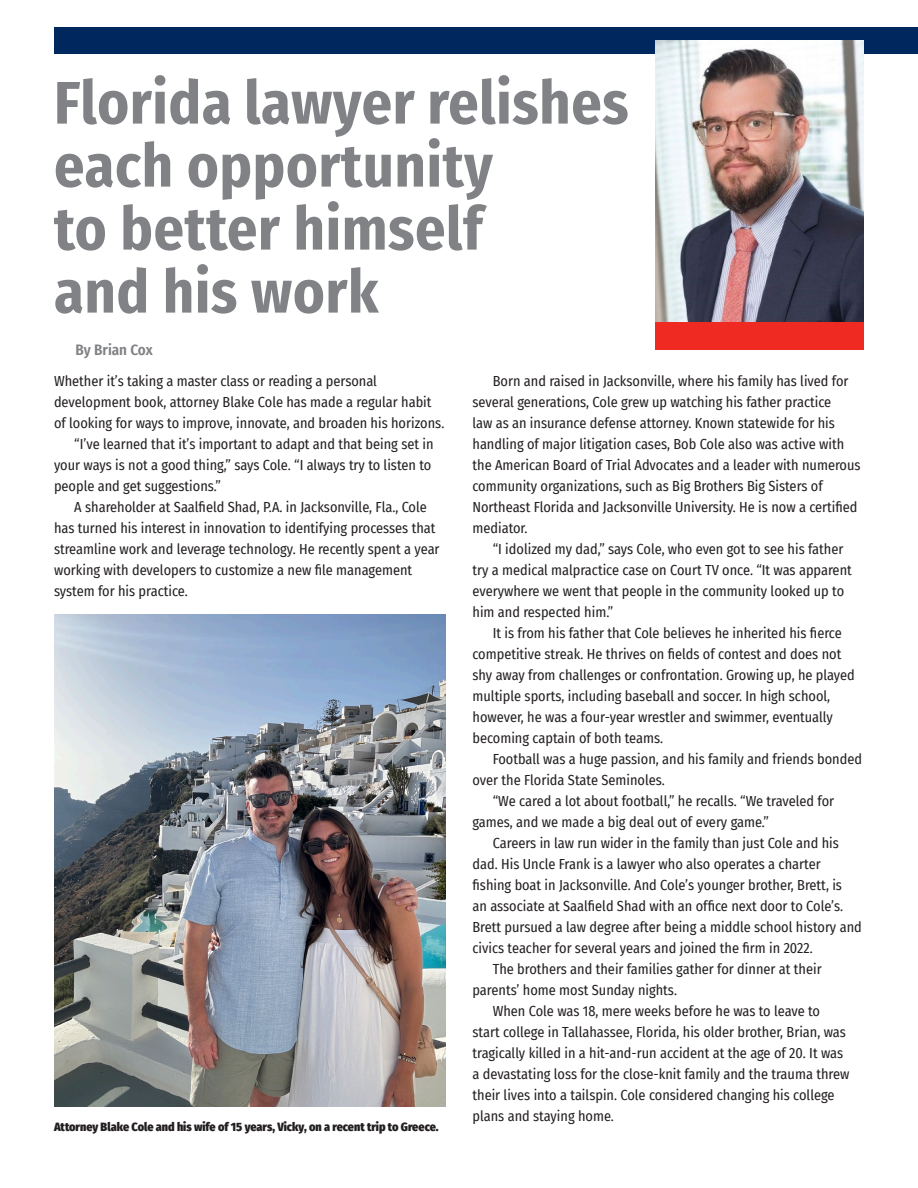
<style>
.page{position:relative;width:918px;height:1188px;background:#fff}
.page>*{position:absolute;margin:0;border:0;box-sizing:border-box;transform-origin:0 0}
.t1{font:700 60px/63px "Fira Sans Condensed";letter-spacing:.01em;color:#808285}
.Byline{font:600 15px "Fira Sans Condensed";color:#808285}
.Body{font:14.25px/21px "Fira Sans Condensed";color:#231f20}
.First_Paragraph{font:14.25px/21px "Fira Sans Condensed";color:#231f20}
.Cutline{font:800 12px "Fira Sans Condensed";color:#231f20}
</style>
<div class="page">
<div style="left:54px;top:27px;width:864px;height:27px;background:#00285f"></div>
<img style="left:656px;top:40px;width:208px;height:283px">
<div style="left:656px;top:323px;width:208px;height:27px;background:#ee2a23"></div>
<img style="left:54px;top:615px;width:392px;height:491px">
<p class="t1" style="left:54px;top:67px;width:576px">Florida lawyer relishes each opportunity</p>
<p class="t1" style="left:54px;top:193px;width:430px">to better himself</p>
<p class="t1" style="left:54px;top:256px;width:326px">and his work</p>
<p class="Byline" style="left:76px;top:337px;width:79px">By Brian Cox</p>
<p class="First_Paragraph" style="left:54px;top:371px;width:392px">Whether it’s taking a master class or reading a personal development book, attorney Blake Cole has made a regular habit of looking for ways to improve, innovate, and broaden his horizons.</p>
<p class="Body" style="left:54px;top:434px;width:381px;text-indent:20px">“I’ve learned that it’s important to adapt and that being set in your ways is not a good thing,” says Cole. “I always try to listen to people and get suggestions.”</p>
<p class="Body" style="left:54px;top:497px;width:387px;text-indent:20px">A shareholder at Saalfield Shad, P.A. in Jacksonville, Fla., Cole has turned his interest in innovation to identifying processes that streamline work and leverage technology. He recently spent a year working with developers to customize a new file management system for his practice.</p>
<p class="Cutline" style="left:54px;top:1116px;width:386px">Attorney Blake Cole and his wife of 15 years, Vicky, on a recent trip to Greece.</p>
<p class="Body" style="left:472px;top:371px;width:390px;text-indent:20px">Born and raised in Jacksonville, where his family has lived for several generations, Cole grew up watching his father practice<br>law as an insurance defense attorney. Known statewide for his handling of major litigation cases, Bob Cole also was active with the American Board of Trial Advocates and a leader with numerous community organizations, such as Big Brothers Big Sisters of Northeast Florida and Jacksonville University. He is now a certified mediator.</p>
<p class="Body" style="left:472px;top:539px;width:381px;text-indent:20px">“I idolized my dad,” says Cole, who even got to see his father try a medical malpractice case on Court TV once. “It was apparent everywhere we went that people in the community looked up to him and respected him.”</p>
<p class="Body" style="left:472px;top:623px;width:384px;text-indent:20px">It is from his father that Cole believes he inherited his fierce competitive streak. He thrives on fields of contest and does not shy away from challenges or confrontation. Growing up, he played multiple sports, including baseball and soccer. In high school, however, he was a four-year wrestler and swimmer, eventually becoming captain of both teams.</p>
<p class="Body" style="left:472px;top:749px;width:391px;text-indent:20px">Football was a huge passion, and his family and friends bonded over the Florida State Seminoles.</p>
<p class="Body" style="left:472px;top:791px;width:363px;text-indent:20px">“We cared a lot about football,” he recalls. “We traveled for games, and we made a big deal out of every game.”</p>
<p class="Body" style="left:472px;top:833px;width:391px;text-indent:20px">Careers in law run wider in the family than just Cole and his dad. His Uncle Frank is a lawyer who also operates a charter fishing boat in Jacksonville. And Cole’s younger brother, Brett, is<br>an associate at Saalfield Shad with an office next door to Cole’s.<br>Brett pursued a law degree after being a middle school history and civics teacher for several years and joined the firm in 2022.</p>
<p class="Body" style="left:472px;top:959px;width:351px;text-indent:20px">The brothers and their families gather for dinner at their parents’ home most Sunday nights.</p>
<p class="Body" style="left:472px;top:1001px;width:378px;text-indent:20px">When Cole was 18, mere weeks before he was to leave to start college in Tallahassee, Florida, his older brother, Brian, was tragically killed in a hit-and-run accident at the age of 20. It was a devastating loss for the close-knit family and the trauma threw their lives into a tailspin. Cole considered changing his college plans and staying home.</p>
</div>
